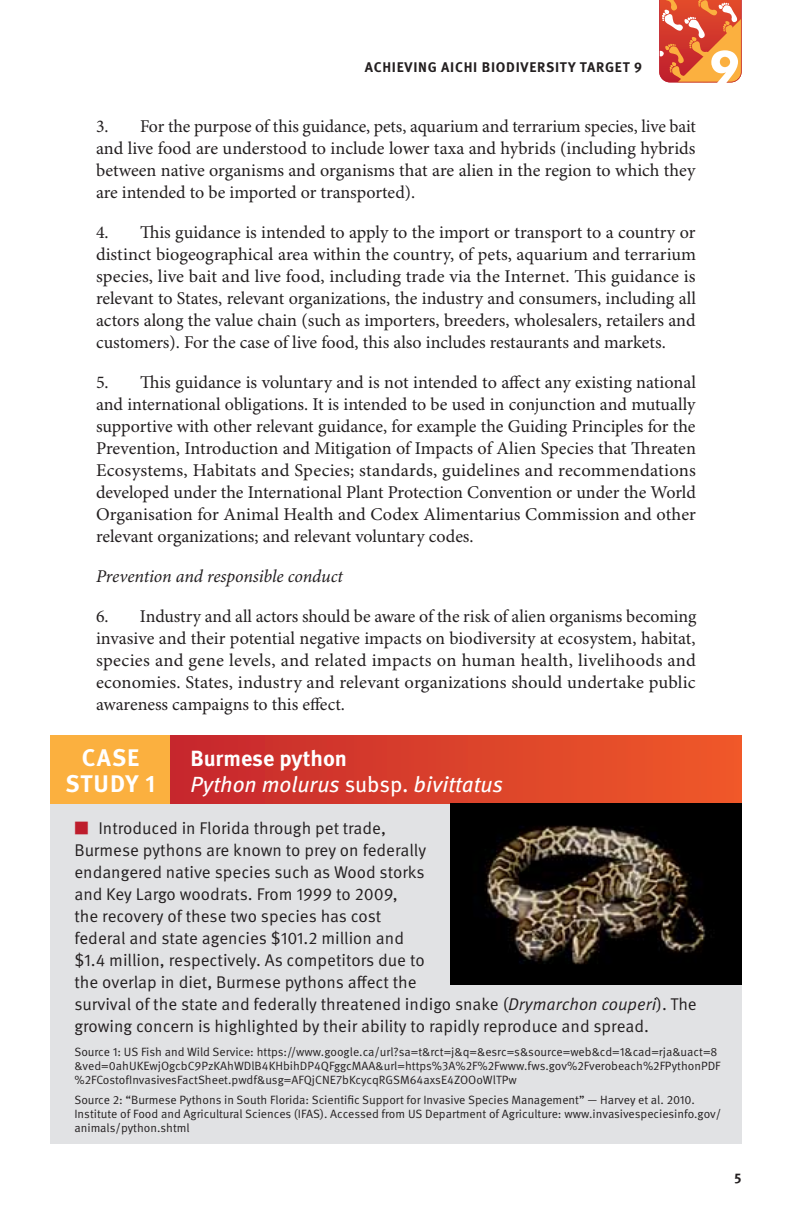
<style>
.page{position:relative;width:792px;height:1224px;background:#fff}
.page>*{position:absolute;margin:0;border:0;box-sizing:border-box;transform-origin:0 0}
.t1{font:700 24px/26px "Meta OT";letter-spacing:.04em;color:#fff;text-align:center}
.t2{font:italic 22px/26px "Meta OT";color:#fff}
.t3{font:18px/22px "Minion Pro";color:#231f20;text-align:justify}
.t4{font:italic 18px "Minion Pro";letter-spacing:-.01em;color:#231f20}
.t5{font:17px/22px "Meta OT Norm";color:#231f20}
.t6{font:700 14px "Meta OT";letter-spacing:.05em;color:#231f20}
.t7{font:12px/14px "Meta OT Norm";color:#231f20}
.s1{font-weight:700;font-style:normal}
.s2{font-style:normal}
.s3{color:#be1d2c}
.s4{font-family:"Meta OT Norm Ita"}
</style>
<div class="page">
<svg style="left:659px;top:0;width:83px;height:83px;background:#e57a51"></svg>
<div style="left:50px;top:736px;width:692px;height:408px;background:#e1e2e4"></div>
<div style="left:50px;top:736px;width:120px;height:68px;background:#fbb03f"></div>
<div style="left:170px;top:736px;width:572px;height:68px;background:linear-gradient(to right,#c5272d,#f05a29)"></div>
<img style="left:450px;top:803px;width:292px;height:182px">
<p class="t6" style="left:365px;top:58px;width:279px">ACHIEVING AICHI BIODIVERSITY TARGET 9</p>
<p class="t3" style="left:96px;top:116px;width:602px">3. For the purpose of this guidance, pets, aquarium and terrarium species, live bait and live food are understood to include lower taxa and hybrids (including hybrids between native organisms and organisms that are alien in the region to which they are intended to be imported or transported).</p>
<p class="t3" style="left:96px;top:222px;width:602px">4. This guidance is intended to apply to the import or transport to a country or distinct biogeographical area within the country, of pets, aquarium and terrarium species, live bait and live food, including trade via the Internet. This guidance is relevant to States, relevant organizations, the industry and consumers, including all actors along the value chain (such as importers, breeders, wholesalers, retailers and customers). For the case of live food, this also includes restaurants and markets.</p>
<p class="t3" style="left:96px;top:372px;width:602px">5. This guidance is voluntary and is not intended to affect any existing national and international obligations. It is intended to be used in conjunction and mutually supportive with other relevant guidance, for example the Guiding Principles for the Prevention, Introduction and Mitigation of Impacts of Alien Species that Threaten Ecosystems, Habitats and Species; standards, guidelines and recommendations developed under the International Plant Protection Convention or under the World Organisation for Animal Health and Codex Alimentarius Commission and other relevant organizations; and relevant voluntary codes.</p>
<p class="t4" style="left:96px;top:565px;width:249px">Prevention and responsible conduct</p>
<p class="t3" style="left:96px;top:606px;width:602px">6. Industry and all actors should be aware of the risk of alien organisms becoming invasive and their potential negative impacts on biodiversity at ecosystem, habitat, species and gene levels, and related impacts on human health, livelihoods and economies. States, industry and relevant organizations should undertake public awareness campaigns to this effect.</p>
<h1 class="t1" style="left:66px;top:745px;width:91px">Case<br>Study 1</h1>
<p class="t2" style="left:190px;top:746px;width:314px"><span class="s1">Burmese python<br></span>Python molurus <span class="s2">subsp.</span> bivittatus</p>
<p class="t5" style="left:74px;top:817px;width:624px"><span class="s3">■</span> Introduced in Florida through pet trade,<br>Burmese pythons are known to prey on federally<br>endangered native species such as Wood storks<br>and Key Largo woodrats. From 1999 to 2009,<br>the recovery of these two species has cost<br>federal and state agencies $101.2 million and<br>$1.4 million, respectively. As competitors due to<br>the overlap in diet, Burmese pythons affect the<br>survival of the state and federally threatened indigo snake (<span class="s4">Drymarchon couperi</span>). The growing concern is highlighted by their ability to rapidly reproduce and spread.</p>
<p class="t7" style="left:74px;top:1045px;width:648px">Source 1: US Fish and Wild Service: https://www.google.ca/url?sa=t&amp;rct=j&amp;q=&amp;esrc=s&amp;source=web&amp;cd=1&amp;cad=rja&amp;uact=8 &amp;ved=0ahUKEwjOgcbC9PzKAhWDlB4KHbihDP4QFggcMAA&amp;url=https%3A%2F%2Fwww.fws.gov%2Fverobeach%2FPythonPDF %2FCostofInvasivesFactSheet.pwdf&amp;usg=AFQjCNE7bKcycqRGSM64axsE4ZOOoWlTPw</p>
<p class="t7" style="left:74px;top:1093px;width:648px">Source 2: “Burmese Pythons in South Florida: Scientific Support for Invasive Species Management” — Harvey et al. 2010.<br>Institute of Food and Agricultural Sciences (IFAS). Accessed from US Department of Agriculture: www.invasivespeciesinfo.gov/ animals/python.shtml</p>
<p class="t6" style="left:735px;top:1169px;width:8px">5</p>
</div>
